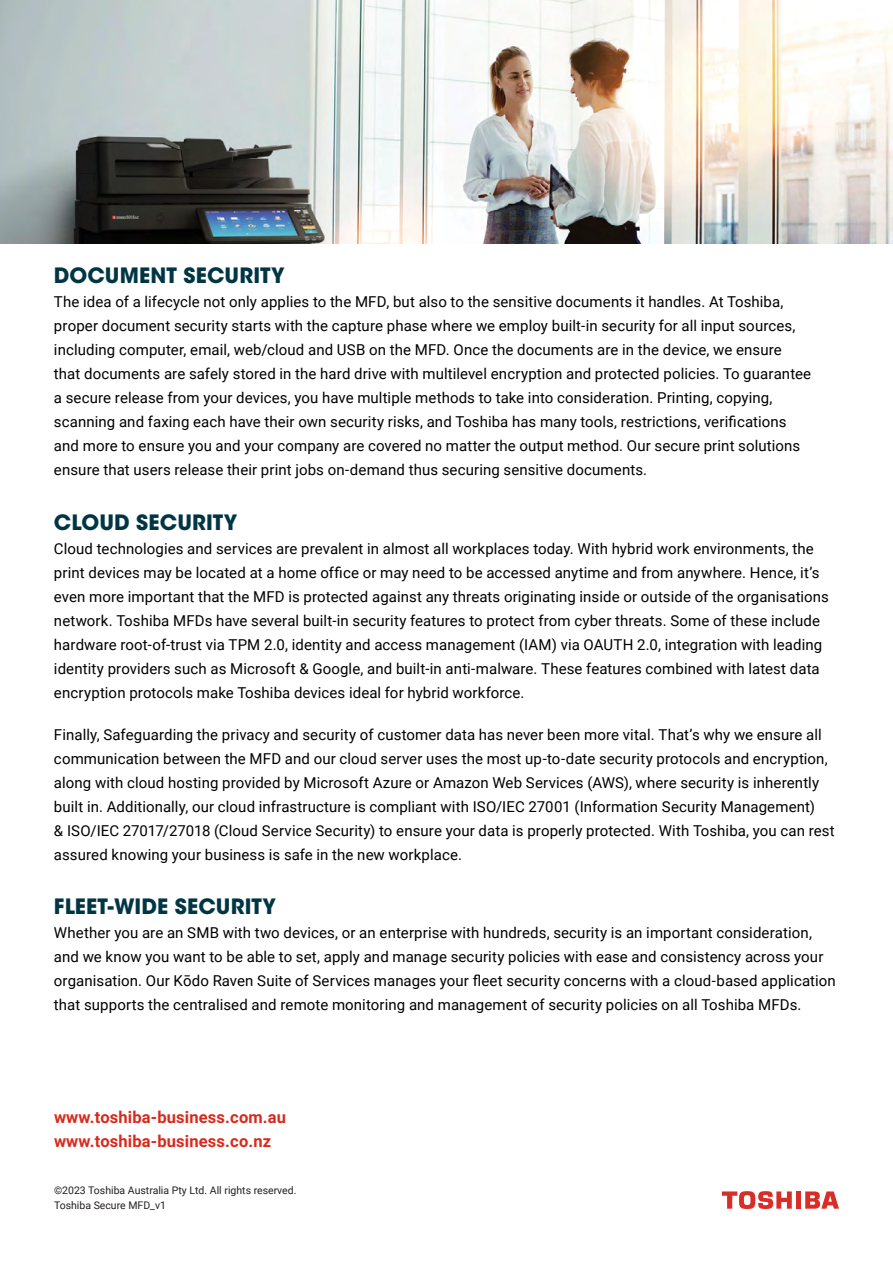
<style>
.page{position:relative;width:893px;height:1263px;background:#fff}
.page>*{position:absolute;margin:0;border:0;box-sizing:border-box;transform-origin:0 0}
.t1{font:700 21px "ITC Avant Garde Std";letter-spacing:.005em;color:#003644}
.t2{font:700 16.5px/24px "Roboto";letter-spacing:.01em;color:#d9291c}
.t3{font:15px/24px "Roboto";letter-spacing:.005em;color:#000}
.t4{font:10.5px/15px "Roboto";color:#241f21}
</style>
<div class="page">
<img style="left:0;top:0;width:893px;height:244px">
<div style="left:796px;top:1191px;width:5px;height:18px;background:#d92d27"></div>
<svg style="left:805px;top:1191px;width:34px;height:18px"></svg>
<svg style="left:722px;top:1191px;width:70px;height:18px"></svg>
<h1 class="t1" style="left:54px;top:261px;width:232px">DOCUMENT SECURITY</h1>
<p class="t3" style="left:54px;top:289px;width:759px">The idea of a lifecycle not only applies to the MFD, but also to the sensitive documents it handles. At Toshiba, proper document security starts with the capture phase where we employ built-in security for all input sources, including computer, email, web/cloud and USB on the MFD. Once the documents are in the device, we ensure that documents are safely stored in the hard drive with multilevel encryption and protected policies. To guarantee a secure release from your devices, you have multiple methods to take into consideration. Printing, copying, scanning and faxing each have their own security risks, and Toshiba has many tools, restrictions, verifications and more to ensure you and your company are covered no matter the output method. Our secure print solutions ensure that users release their print jobs on-demand thus securing sensitive documents.</p>
<h1 class="t1" style="left:54px;top:508px;width:185px">CLOUD SECURITY</h1>
<p class="t3" style="left:54px;top:536px;width:776px">Cloud technologies and services are prevalent in almost all workplaces today. With hybrid work environments, the print devices may be located at a home office or may need to be accessed anytime and from anywhere. Hence, it’s even more important that the MFD is protected against any threats originating inside or outside of the organisations network. Toshiba MFDs have several built-in security features to protect from cyber threats. Some of these include hardware root-of-trust via TPM 2.0, identity and access management (IAM) via OAUTH 2.0, integration with leading identity providers such as Microsoft &amp; Google, and built-in anti-malware. These features combined with latest data encryption protocols make Toshiba devices ideal for hybrid workforce.</p>
<p class="t3" style="left:54px;top:722px;width:782px">Finally, Safeguarding the privacy and security of customer data has never been more vital. That’s why we ensure all communication between the MFD and our cloud server uses the most up-to-date security protocols and encryption, along with cloud hosting provided by Microsoft Azure or Amazon Web Services (AWS), where security is inherently built in. Additionally, our cloud infrastructure is compliant with ISO/IEC 27001 (Information Security Management)<br>&amp; ISO/IEC 27017/27018 (Cloud Service Security) to ensure your data is properly protected. With Toshiba, you can rest assured knowing your business is safe in the new workplace.</p>
<h1 class="t1" style="left:54px;top:893px;width:223px">FLEET-WIDE SECURITY</h1>
<p class="t3" style="left:54px;top:920px;width:783px">Whether you are an SMB with two devices, or an enterprise with hundreds, security is an important consideration, and we know you want to be able to set, apply and manage security policies with ease and consistency across your organisation. Our Kōdo Raven Suite of Services manages your fleet security concerns with a cloud-based application that supports the centralised and remote monitoring and management of security policies on all Toshiba MFDs.</p>
<p class="t2" style="left:54px;top:1104px;width:234px">www.toshiba-business.com.au www.toshiba-business.co.nz</p>
<p class="t4" style="left:54px;top:1182px;width:244px">©2023 Toshiba Australia Pty Ltd. All rights reserved.<br>Toshiba Secure MFD_v1</p>
</div>
